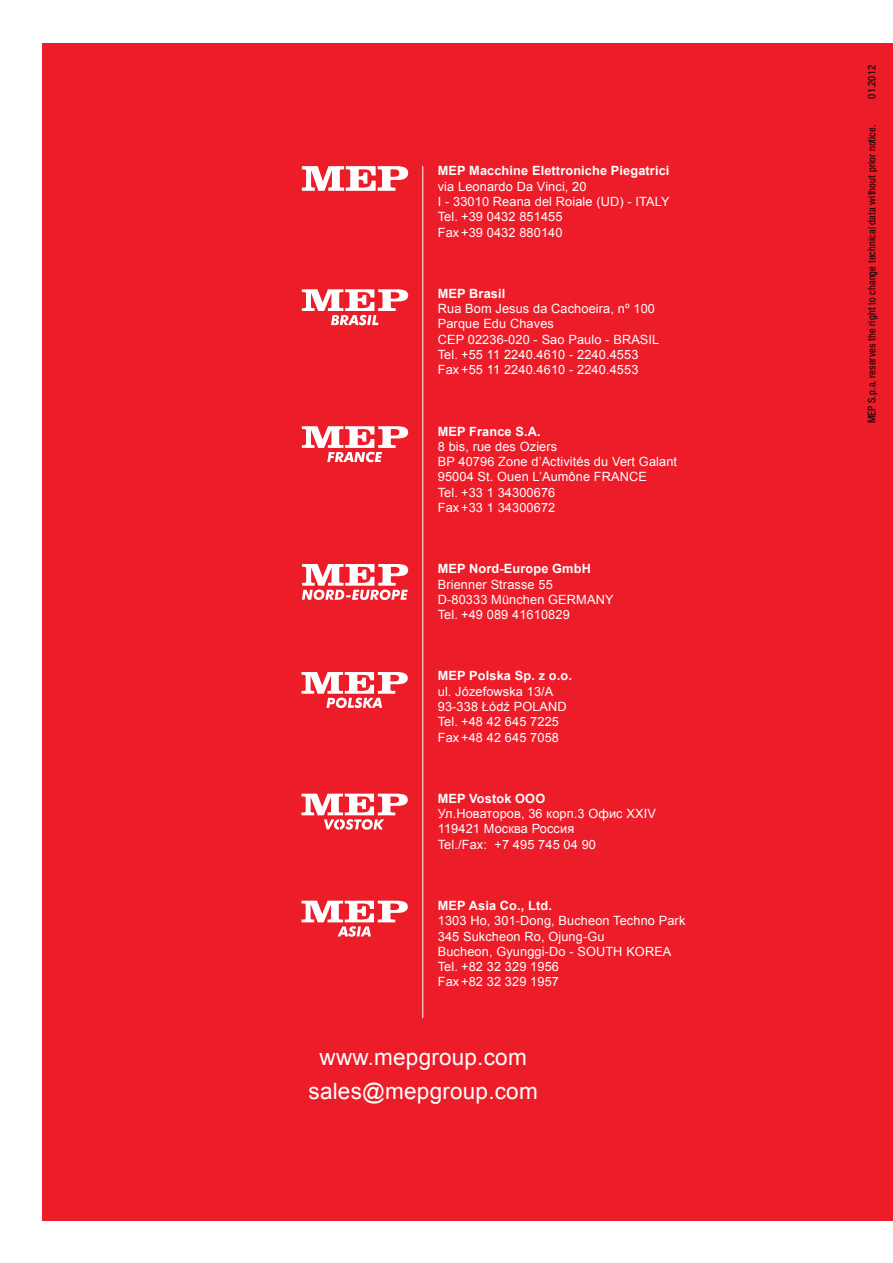
<style>
.page{position:relative;width:893px;height:1263px;background:#fff}
.page>*{position:absolute;margin:0;border:0;box-sizing:border-box;transform-origin:0 0}
.t1{font:22.5px/34.5px "Arial";letter-spacing:.01em;color:#fff;text-align:center}
.t2{font:12.75px/15.3px "Arial";letter-spacing:.01em;color:#fff}
.t3{font:700 12.75px "Arial";letter-spacing:.01em;color:#fff}
.t4{font:condensed 10.5px "Helvetica Neue LT Std";letter-spacing:.01em;color:#000}
</style>
<div class="page">
<div style="left:43px;top:43px;width:850px;height:1177px;background:#ed1c29"></div>
<svg style="left:302px;top:166px;width:106px;height:25px"></svg>
<svg style="left:302px;top:426px;width:106px;height:36px"></svg>
<svg style="left:302px;top:564px;width:106px;height:36px"></svg>
<svg style="left:301px;top:672px;width:107px;height:36px"></svg>
<svg style="left:301px;top:794px;width:107px;height:36px"></svg>
<svg style="left:301px;top:901px;width:107px;height:36px"></svg>
<svg style="left:302px;top:289px;width:106px;height:36px"></svg>
<hr style="left:422px;top:166px;width:1px;height:852px;background:#fff">
<p class="t3" style="left:438px;top:162px;width:233px">MEP Macchine Elettroniche Piegatrici</p>
<p class="t2" style="left:438px;top:179px;width:233px">via Leonardo Da Vinci, 20<br>I - 33010 Reana del Roiale (UD) - ITALY<br>Tel. +39 0432 851455<br>Fax +39 0432 880140</p>
<p class="t3" style="left:438px;top:285px;width:69px">MEP Brasil</p>
<p class="t2" style="left:438px;top:301px;width:223px">Rua Bom Jesus da Cachoeira, nº 100<br>Parque Edu Chaves<br>CEP 02236-020 - Sao Paulo - BRASIL<br>Tel. +55 11 2240.4610 - 2240.4553<br>Fax +55 11 2240.4610 - 2240.4553</p>
<p class="t3" style="left:438px;top:423px;width:104px">MEP France S.A.</p>
<p class="t2" style="left:438px;top:439px;width:241px">8 bis, rue des Oziers<br>BP 40796 Zone d’Activités du Vert Galant<br>95004 St. Ouen L’Aumône FRANCE<br>Tel. +33 1 34300676<br>Fax +33 1 34300672</p>
<p class="t3" style="left:438px;top:560px;width:155px">MEP Nord-Europe GmbH</p>
<p class="t2" style="left:438px;top:577px;width:177px">Brienner Strasse 55<br>D-80333 München GERMANY<br>Tel. +49 089 41610829</p>
<p class="t3" style="left:438px;top:667px;width:136px">MEP Polska Sp. z o.o.</p>
<p class="t2" style="left:438px;top:684px;width:131px">ul. Józefowska 13/A<br>93-338 Łódź POLAND<br>Tel. +48 42 645 7225<br>Fax +48 42 645 7058</p>
<p class="t3" style="left:438px;top:790px;width:109px">MEP Vostok OOO</p>
<p class="t2" style="left:438px;top:806px;width:220px">Ул.Новаторов, 36 корп.3 Офис XXIV<br>119421 Москва Россия<br>Tel./Fax: +7 495 745 04 90</p>
<p class="t3" style="left:438px;top:897px;width:116px">MEP Asia Co., Ltd.</p>
<p class="t2" style="left:438px;top:913px;width:249px">1303 Ho, 301-Dong, Bucheon Techno Park<br>345 Sukcheon Ro, Ojung-Gu<br>Bucheon, Gyunggi-Do - SOUTH KOREA<br>Tel. +82 32 329 1956<br>Fax +82 32 329 1957</p>
<h1 class="t1" style="left:309px;top:1040px;width:231px">www.mepgroup.com sales@mepgroup.com</h1>
<p class="t4" style="left:866px;top:99px;width:35px;rotate:-90deg">01.2012</p>
<p class="t4" style="left:866px;top:423px;width:300px;rotate:-90deg">MEP S.p.a. reserves the right to change technical data without prior notice.</p>
</div>
